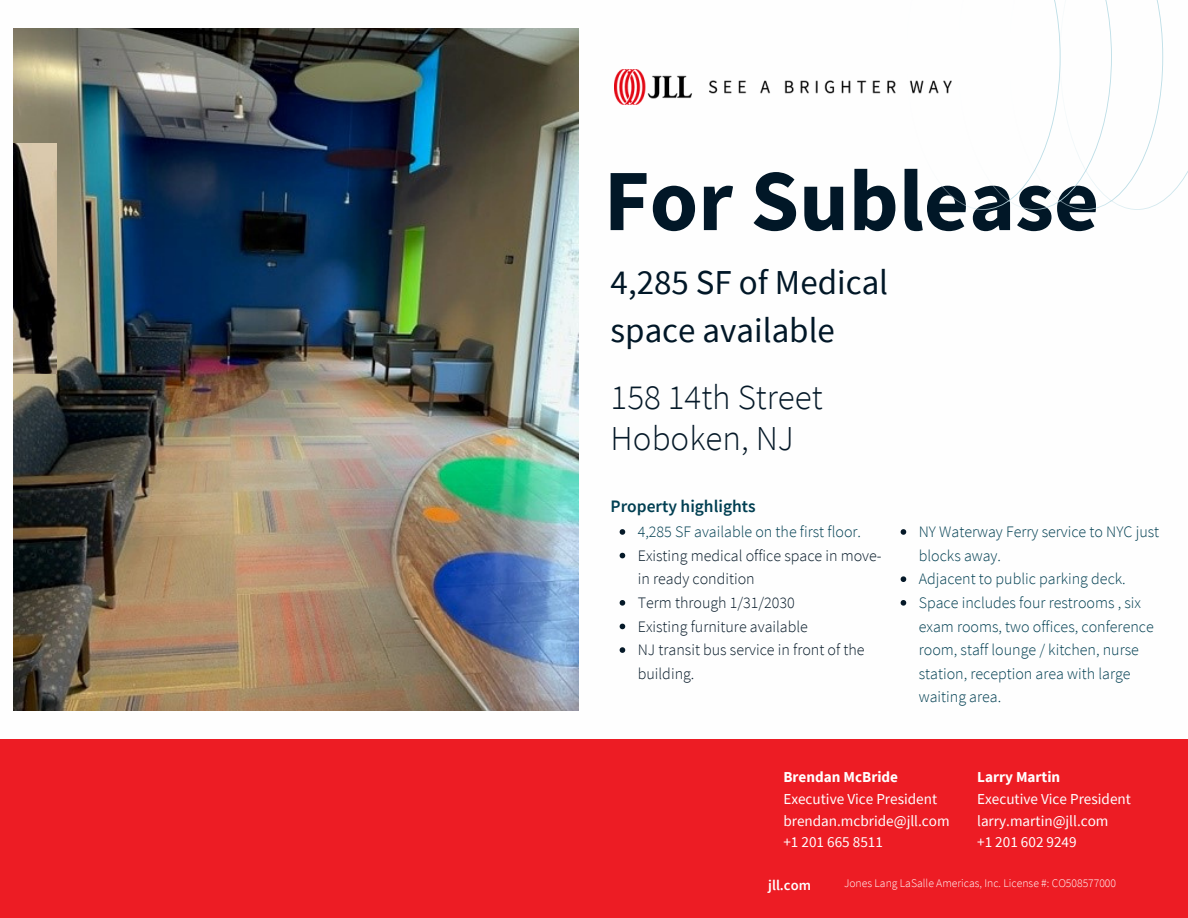
<style>
.page{position:relative;width:1188px;height:918px;background:#fff}
.page>*{position:absolute;margin:0;border:0;box-sizing:border-box;transform-origin:0 0}
.t1{font:700 87.45px "Source Sans Pro";color:#011727}
.t2{font:34.95px/48.2px "Source Sans Pro";color:#011727}
.t3{font:300 34.95px/41.5px "Source Sans Pro";color:#051928}
.t4{font:600 17.55px "Source Sans Pro";color:#003e51}
.t5{font:300 15.9px/23.7px "Source Sans Pro";color:#003e51}
.t6{font:300 15.9px/23.7px "Source Sans Pro";color:#051928}
.t7{font:15.15px/21.6px "Source Sans Pro";color:#fff}
.t8{font:600 14.55px "Source Sans Pro";color:#fff}
.t9{font:300 11.7px "Source Sans Pro";color:#fff}
.s1{font-weight:700}
</style>
<div class="page">
<img style="left:13px;top:28px;width:565px;height:683px">
<div style="left:0;top:739px;width:1188px;height:179px;background:#ed1c24"></div>
<svg style="left:620px;top:529px;width:5px;height:6px"></svg>
<svg style="left:620px;top:553px;width:5px;height:5px"></svg>
<svg style="left:620px;top:600px;width:5px;height:6px"></svg>
<svg style="left:620px;top:624px;width:5px;height:5px"></svg>
<svg style="left:620px;top:647px;width:5px;height:6px"></svg>
<svg style="left:952px;top:0;width:236px;height:210px"></svg>
<img style="left:614px;top:69px;width:338px;height:35px">
<svg style="left:901px;top:529px;width:5px;height:6px"></svg>
<svg style="left:901px;top:576px;width:5px;height:6px"></svg>
<svg style="left:901px;top:600px;width:5px;height:6px"></svg>
<img style="left:13px;top:144px;width:43px;height:229px">
<p class="t1" style="left:604px;top:144px;width:497px">For Sublease</p>
<p class="t2" style="left:611px;top:257px;width:279px">4,285 SF of Medical space available</p>
<p class="t3" style="left:611px;top:376px;width:214px">158 14th Street<br>Hoboken, NJ</p>
<p class="t4" style="left:611px;top:495px;width:147px">Property highlights</p>
<h1 class="t5" style="left:638px;top:520px;width:225px">4,285 SF available on the first floor.</h1>
<h2 class="t6" style="left:638px;top:543px;width:245px">Existing medical office space in move&shy;in ready condition</h2>
<h2 class="t6" style="left:638px;top:590px;width:159px">Term through 1/31/2030</h2>
<h3 class="t6" style="left:638px;top:614px;width:172px">Existing furniture available</h3>
<p class="t6" style="left:638px;top:638px;width:228px">NJ transit bus service in front of the building.</p>
<p class="t5" style="left:919px;top:520px;width:242px">NY Waterway Ferry service to NYC just blocks away.</p>
<p class="t5" style="left:919px;top:567px;width:208px">Adjacent to public parking deck.</p>
<h6 class="t5" style="left:919px;top:590px;width:236px">Space includes four restrooms , six exam rooms, two offices, conference room, staff lounge / kitchen, nurse station, reception area with large waiting area.</h6>
<p class="t7" style="left:783px;top:766px;width:168px"><span class="s1">Brendan McBride<br></span>Executive Vice President brendan.mcbride@jll.com +1 201 665 8511</p>
<p class="t7" style="left:977px;top:766px;width:155px"><span class="s1">Larry Martin<br></span>Executive Vice President larry.martin@jll.com<br>+1 201 602 9249</p>
<p class="t9" style="left:844px;top:875px;width:274px">Jones Lang LaSalle Americas, Inc. License #: CO508577000</p>
<p class="t8" style="left:768px;top:876px;width:44px">jll.com</p>
</div>
